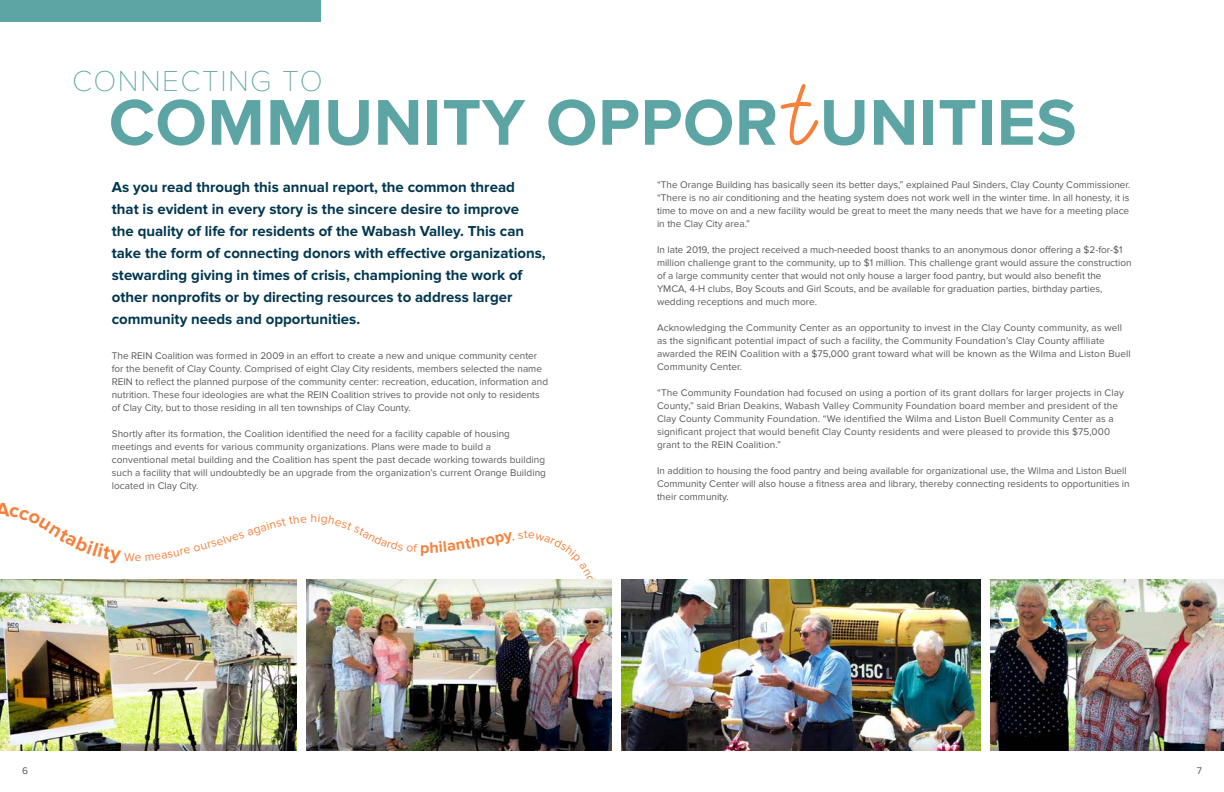
<style>
.page{position:relative;width:1224px;height:792px;background:#fff}
.page>*{position:absolute;margin:0;border:0;box-sizing:border-box;transform-origin:0 0}
.t1{font:82px "Love String";color:#f5803c}
.t2{font:700 67px "Proxima Nova";letter-spacing:.01em;color:#5da5a5}
.t3{font:100 30px "Proxima Nova T";letter-spacing:.05em;color:#5da5a5}
.t4{font:700 16px "Proxima Nova";color:#f5803c}
.t5{font:700 15px/22px "Proxima Nova";color:#023750}
.t6{font:12px "Proxima Nova";color:#f5803c}
.t7{font:10px/13px "Proxima Nova";color:#58595b}
</style>
<div class="page">
<div style="left:0;top:0;width:321px;height:22px;background:#5da5a5"></div>
<img style="left:0;top:580px;width:297px;height:171px">
<img style="left:621px;top:580px;width:360px;height:171px">
<img style="left:990px;top:579px;width:234px;height:172px">
<img style="left:306px;top:579px;width:306px;height:172px">
<svg style="left:430px;top:579px;width:166px;height:3px"></svg>
<h3 class="t3" style="left:72px;top:69px;width:252px">CONNECTING TO</h3>
<h2 class="t2" style="left:109px;top:93px;width:969px">COMMUNITY OPPOR UNITIES</h2>
<h1 class="t1" style="left:791px;top:65px;width:26px">t</h1>
<p class="t5" style="left:112px;top:177px;width:436px">As you read through this annual report, the common thread<br>that is evident in every story is the sincere desire to improve<br>the quality of life for residents of the Wabash Valley. This can take the form of connecting donors with effective organizations, stewarding giving in times of crisis, championing the work of other nonprofits or by directing resources to address larger community needs and opportunities.</p>
<p class="t7" style="left:112px;top:350px;width:438px">The REIN Coalition was formed in 2009 in an effort to create a new and unique community center for the benefit of Clay County. Comprised of eight Clay City residents, members selected the name REIN to reflect the planned purpose of the community center: recreation, education, information and nutrition. These four ideologies are what the REIN Coalition strives to provide not only to residents of Clay City, but to those residing in all ten townships of Clay County.</p>
<p class="t7" style="left:112px;top:428px;width:436px">Shortly after its formation, the Coalition identified the need for a facility capable of housing meetings and events for various community organizations. Plans were made to build a conventional metal building and the Coalition has spent the past decade working towards building such a facility that will undoubtedly be an upgrade from the organization’s current Orange Building located in Clay City.</p>
<p class="t6" style="left:237px;top:530px;width:31px;rotate:-18deg">s aga</p>
<h3 class="t4" style="left:420px;top:540px;width:11px">p</h3>
<p class="t7" style="left:657px;top:179px;width:475px;text-align:justify">“The Orange Building has basically seen its better days,” explained Paul Sinders, Clay County Commissioner. “There is no air conditioning and the heating system does not work well in the winter time. In all honesty, it is time to move on and a new facility would be great to meet the many needs that we have for a meeting place in the Clay City area.”</p>
<p class="t7" style="left:657px;top:244px;width:476px">In late 2019, the project received a much-needed boost thanks to an anonymous donor offering a $2-for-$1 million challenge grant to the community, up to $1 million. This challenge grant would assure the construction of a large community center that would not only house a larger food pantry, but would also benefit the YMCA, 4-H clubs, Boy Scouts and Girl Scouts, and be available for graduation parties, birthday parties, wedding receptions and much more.</p>
<p class="t7" style="left:657px;top:322px;width:475px">Acknowledging the Community Center as an opportunity to invest in the Clay County community, as well as the significant potential impact of such a facility, the Community Foundation’s Clay County affiliate awarded the REIN Coalition with a $75,000 grant toward what will be known as the Wilma and Liston Buell Community Center.</p>
<p class="t7" style="left:657px;top:387px;width:469px">“The Community Foundation had focused on using a portion of its grant dollars for larger projects in Clay County,” said Brian Deakins, Wabash Valley Community Foundation board member and president of the Clay County Community Foundation. “We identified the Wilma and Liston Buell Community Center as a significant project that would benefit Clay County residents and were pleased to provide this $75,000 grant to the REIN Coalition.”</p>
<p class="t7" style="left:657px;top:465px;width:474px">In addition to housing the food pantry and being available for organizational use, the Wilma and Liston Buell<br>Community Center will also house a fitness area and library, thereby connecting residents to opportunities in their community.</p>
<p class="t7" style="left:22px;top:765px;width:7px">6</p>
<p class="t7" style="left:1197px;top:765px;width:7px">7</p>
</div>
